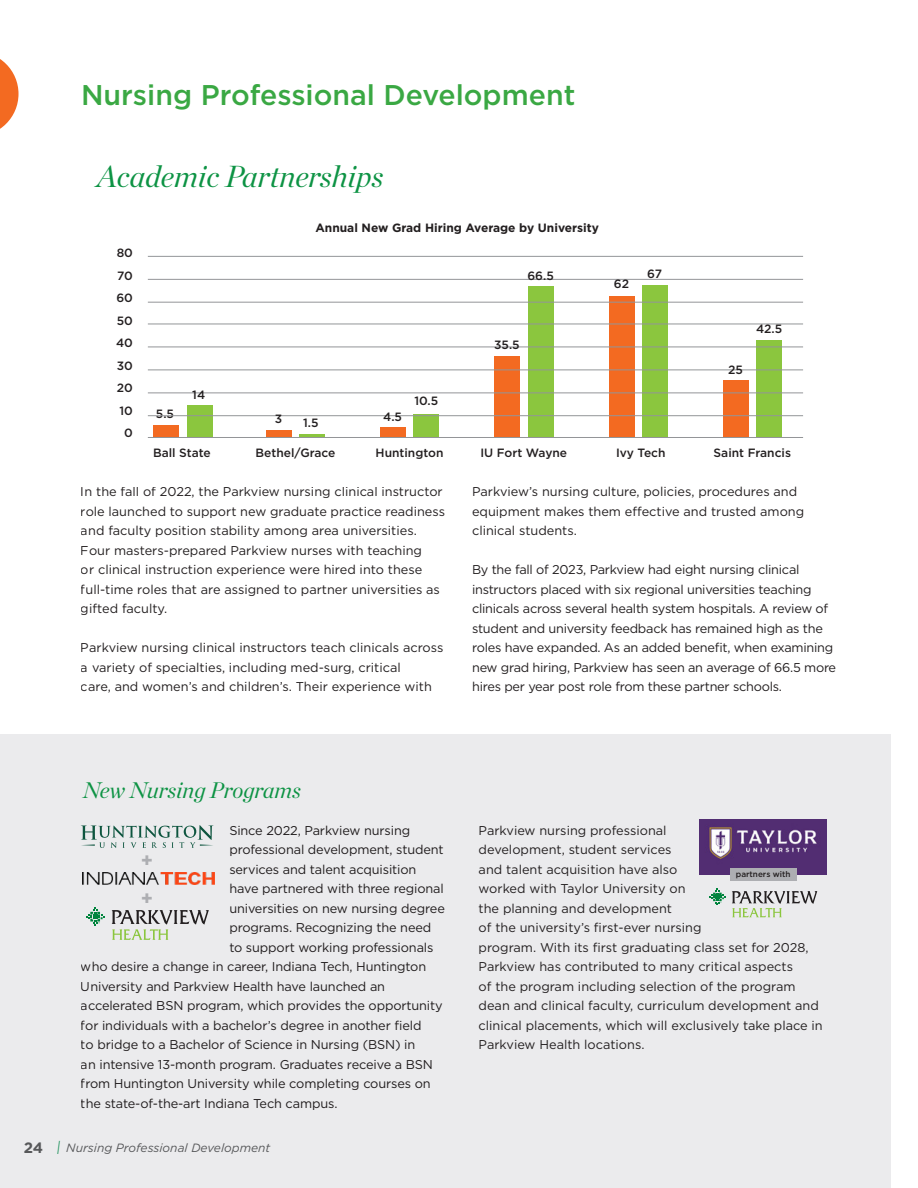
<style>
.page{position:relative;width:918px;height:1188px;background:#fff}
.page>*{position:absolute;margin:0;border:0;box-sizing:border-box;transform-origin:0 0}
.t1{font:italic 30.45px "Chronicle Display";color:#0d9344}
.t2{font:500 28.5px "Gotham";color:#3aa843}
.t3{font:italic 22.5px "Chronicle Display";color:#0d9344}
.t4{font:700 19.35px "Gotham";color:#adaeb2}
.t5{font:700 15px "Gotham";color:#57585a}
.t6{font:12.75px/19.5px "Gotham";letter-spacing:-.01em;color:#231f20}
.t7{font:500 12px "Gotham";color:#231f20}
.t8{font:700 12px "Gotham";color:#231f20}
.t9{font:italic 12px "Gotham";color:#57585a}
.t10{font:500 8.1px "Gotham";color:#231f20}
.s1{font-size:18.75px;color:#108b52}
</style>
<div class="page">
<div style="left:0;top:734px;width:891px;height:454px;background:#ebebed"></div>
<svg style="left:0;top:59px;width:19px;height:70px"></svg>
<div style="left:153px;top:425px;width:26px;height:13px;background:#f36a21"></div>
<div style="left:187px;top:406px;width:26px;height:32px;background:#8bc63e"></div>
<div style="left:495px;top:356px;width:25px;height:82px;background:#f36a21"></div>
<div style="left:528px;top:287px;width:25px;height:151px;background:#8bc63e"></div>
<div style="left:266px;top:430px;width:25px;height:8px;background:#f36a21"></div>
<hr style="left:299px;top:434px;width:26px;height:4px;background:#8bc63e">
<div style="left:380px;top:427px;width:26px;height:11px;background:#f36a21"></div>
<div style="left:414px;top:414px;width:25px;height:24px;background:#8bc63e"></div>
<div style="left:609px;top:296px;width:25px;height:142px;background:#f36a21"></div>
<div style="left:642px;top:285px;width:26px;height:153px;background:#8bc63e"></div>
<div style="left:723px;top:380px;width:26px;height:58px;background:#f36a21"></div>
<div style="left:756px;top:340px;width:26px;height:98px;background:#8bc63e"></div>
<hr style="left:148px;top:347px;width:655px;height:1px;background:#939598">
<hr style="left:148px;top:324px;width:655px;height:1px;background:#939598">
<hr style="left:148px;top:302px;width:655px;height:1px;background:#939598">
<hr style="left:148px;top:279px;width:655px;height:1px;background:#939598">
<hr style="left:148px;top:256px;width:655px;height:1px;background:#939598">
<hr style="left:148px;top:437px;width:655px;height:1px;background:#939598">
<hr style="left:148px;top:415px;width:655px;height:1px;background:#939598">
<hr style="left:148px;top:393px;width:655px;height:1px;background:#939598">
<hr style="left:148px;top:370px;width:655px;height:1px;background:#939598">
<img style="left:699px;top:820px;width:127px;height:55px">
<svg style="left:709px;top:889px;width:17px;height:16px"></svg>
<svg style="left:732px;top:891px;width:85px;height:26px"></svg>
<div style="left:730px;top:869px;width:67px;height:12px;background:#adaeb2"></div>
<svg style="left:86px;top:907px;width:18px;height:19px"></svg>
<svg style="left:112px;top:910px;width:97px;height:30px"></svg>
<svg style="left:81px;top:825px;width:133px;height:23px"></svg>
<img style="left:82px;top:872px;width:132px;height:13px">
<p class="t2" style="left:81px;top:77px;width:496px">Nursing Professional Development</p>
<p class="t1" style="left:96px;top:152px;width:289px">Academic Partnerships</p>
<p class="t7" style="left:117px;top:245px;width:18px">80</p>
<p class="t7" style="left:117px;top:267px;width:17px">70</p>
<p class="t7" style="left:116px;top:290px;width:18px">60</p>
<p class="t7" style="left:117px;top:312px;width:18px">50</p>
<p class="t7" style="left:116px;top:335px;width:18px">40</p>
<p class="t7" style="left:117px;top:357px;width:18px">30</p>
<p class="t7" style="left:117px;top:380px;width:18px">20</p>
<p class="t7" style="left:120px;top:402px;width:15px">10</p>
<p class="t7" style="left:124px;top:425px;width:10px">0</p>
<p class="t7" style="left:156px;top:406px;width:20px">5.5</p>
<p class="t7" style="left:192px;top:387px;width:14px">14</p>
<p class="t8" style="left:315px;top:220px;width:285px">Annual New Grad Hiring Average by University</p>
<p class="t7" style="left:527px;top:268px;width:28px">66.5</p>
<p class="t7" style="left:614px;top:276px;width:17px">62</p>
<p class="t7" style="left:647px;top:266px;width:16px">67</p>
<p class="t7" style="left:275px;top:411px;width:9px">3</p>
<p class="t7" style="left:303px;top:415px;width:17px">1.5</p>
<p class="t7" style="left:383px;top:409px;width:20px">4.5</p>
<p class="t7" style="left:414px;top:393px;width:25px">10.5</p>
<p class="t7" style="left:494px;top:337px;width:27px">35.5</p>
<p class="t7" style="left:153px;top:445px;width:59px">Ball State</p>
<p class="t7" style="left:256px;top:445px;width:81px">Bethel/Grace</p>
<p class="t7" style="left:376px;top:445px;width:69px">Huntington</p>
<p class="t7" style="left:480px;top:445px;width:88px">IU Fort Wayne</p>
<p class="t7" style="left:616px;top:445px;width:51px">Ivy Tech</p>
<p class="t7" style="left:728px;top:362px;width:16px">25</p>
<p class="t7" style="left:756px;top:321px;width:28px">42.5</p>
<p class="t7" style="left:714px;top:445px;width:79px">Saint Francis</p>
<p class="t6" style="left:81px;top:482px;width:366px">In the fall of 2022, the Parkview nursing clinical instructor role launched to support new graduate practice readiness and faculty position stability among area universities.<br>Four masters-prepared Parkview nurses with teaching<br>or clinical instruction experience were hired into these full-time roles that are assigned to partner universities as gifted faculty.</p>
<p class="t6" style="left:81px;top:638px;width:364px">Parkview nursing clinical instructors teach clinicals across a variety of specialties, including med-surg, critical<br>care, and women’s and children’s. Their experience with</p>
<p class="t6" style="left:472px;top:482px;width:334px">Parkview’s nursing culture, policies, procedures and equipment makes them effective and trusted among clinical students.</p>
<p class="t6" style="left:472px;top:560px;width:366px">By the fall of 2023, Parkview had eight nursing clinical instructors placed with six regional universities teaching clinicals across several health system hospitals. A review of student and university feedback has remained high as the roles have expanded. As an added benefit, when examining new grad hiring, Parkview has seen an average of 66.5 more hires per year post role from these partner schools.</p>
<p class="t3" style="left:83px;top:773px;width:220px">New Nursing Programs</p>
<p class="t6" style="left:229px;top:820px;width:182px">Since 2022, Parkview nursing</p>
<p class="t6" style="left:229px;top:840px;width:216px">professional development, student</p>
<p class="t6" style="left:229px;top:859px;width:189px">services and talent acquisition</p>
<p class="t6" style="left:229px;top:879px;width:216px">have partnered with three regional</p>
<p class="t6" style="left:229px;top:898px;width:217px">universities on new nursing degree</p>
<p class="t6" style="left:229px;top:918px;width:204px">programs. Recognizing the need</p>
<p class="t6" style="left:229px;top:937px;width:206px">to support working professionals</p>
<p class="t6" style="left:81px;top:957px;width:347px">who desire a change in career, Indiana Tech, Huntington</p>
<p class="t6" style="left:81px;top:976px;width:306px">University and Parkview Health have launched an</p>
<p class="t6" style="left:81px;top:996px;width:363px">accelerated BSN program, which provides the opportunity</p>
<p class="t6" style="left:81px;top:1015px;width:342px">for individuals with a bachelor’s degree in another field</p>
<p class="t6" style="left:81px;top:1035px;width:336px">to bridge to a Bachelor of Science in Nursing (BSN) in</p>
<p class="t6" style="left:81px;top:1054px;width:354px">an intensive 13-month program. Graduates receive a BSN</p>
<p class="t6" style="left:81px;top:1074px;width:351px">from Huntington University while completing courses on</p>
<p class="t6" style="left:81px;top:1093px;width:258px">the state-of-the-art Indiana Tech campus.</p>
<p class="t4" style="left:141px;top:848px;width:14px">+</p>
<p class="t4" style="left:141px;top:885px;width:14px">+</p>
<p class="t5" style="left:24px;top:1137px;width:21px">24</p>
<p class="t9" style="left:57px;top:1140px;width:215px"><span class="s1">I</span> Nursing Professional Development</p>
<p class="t6" style="left:479px;top:820px;width:208px">Parkview nursing professional development, student services and talent acquisition have also worked with Taylor University on the planning and development</p>
<p class="t6" style="left:479px;top:918px;width:346px">of the university’s first-ever nursing<br>program. With its first graduating class set for 2028, Parkview has contributed to many critical aspects<br>of the program including selection of the program dean and clinical faculty, curriculum development and clinical placements, which will exclusively take place in Parkview Health locations.</p>
<p class="t10" style="left:736px;top:869px;width:56px">partners with</p>
</div>
